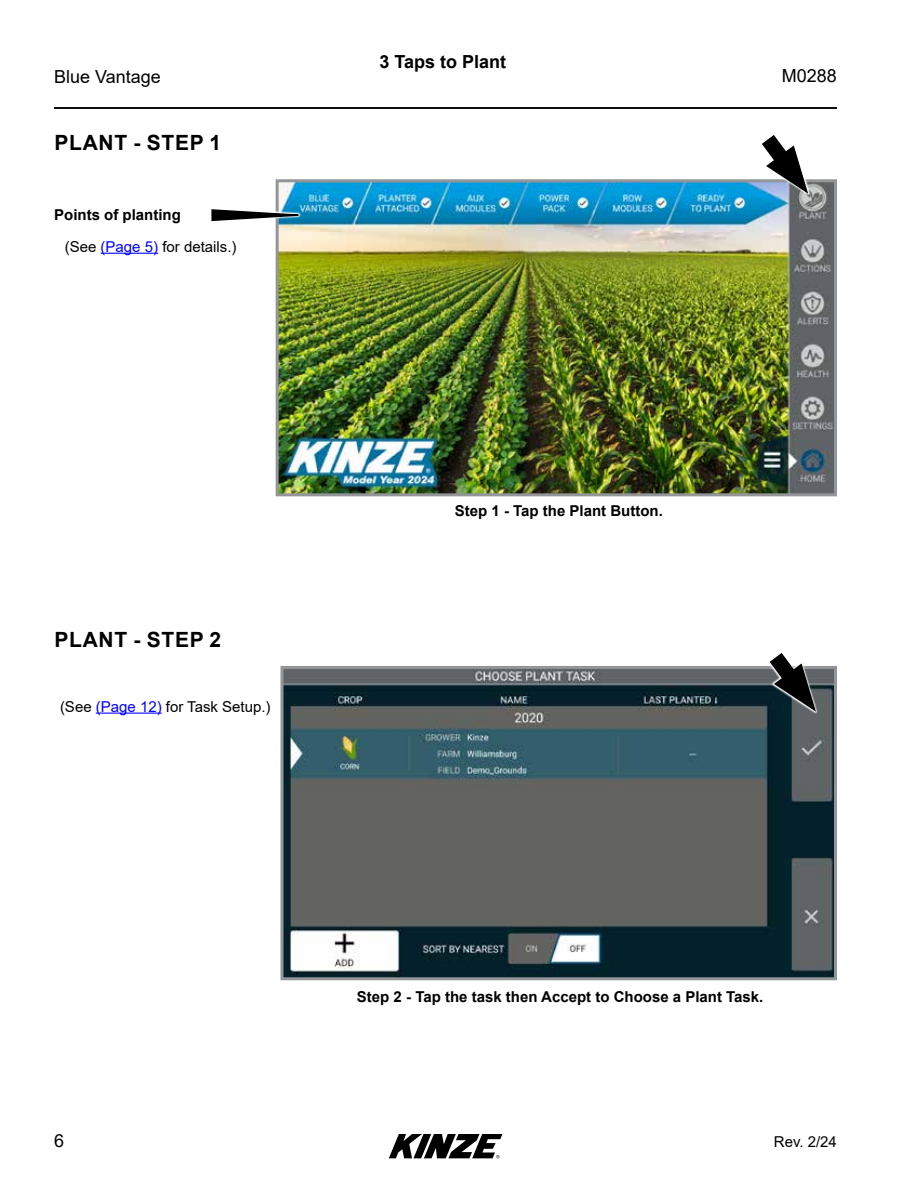
<style>
.page{position:relative;width:918px;height:1188px;background:#fff}
.page>*{position:absolute;margin:0;border:0;box-sizing:border-box;transform-origin:0 0}
.t1{font:700 21px "Arial";letter-spacing:.035em;color:#000}
.t2{font:18px "Arial";color:#000}
.t3{font:700 18px "Arial";color:#000}
.t4{font:700 15px "Arial";color:#000}
.t5{font:15px "Arial";color:#000}
.s1{color:#00f}
</style>
<div class="page">
<hr style="left:54px;top:107px;width:783px;height:2px;background:#000">
<svg style="left:389px;top:1134px;width:113px;height:24px"></svg>
<img style="left:280px;top:183px;width:553px;height:309px">
<div style="left:276px;top:179px;width:561px;height:317px;border:3px solid #939598"></div>
<img style="left:284px;top:670px;width:549px;height:306px">
<div style="left:280px;top:666px;width:557px;height:314px;border:3px solid #939598"></div>
<hr style="left:101px;top:253px;width:57px;height:1px;background:#00f">
<hr style="left:96px;top:713px;width:66px;height:1px;background:#00f">
<svg style="left:767px;top:712px;width:51px;height:2px"></svg>
<svg style="left:755px;top:653px;width:65px;height:59px"></svg>
<div style="left:209px;top:207px;width:92px;height:16px;background:#fff"></div>
<svg style="left:211px;top:208px;width:89px;height:14px"></svg>
<svg style="left:759px;top:194px;width:52px;height:2px"></svg>
<svg style="left:747px;top:135px;width:66px;height:59px"></svg>
<p class="t3" style="left:380px;top:49px;width:128px">3 Taps to Plant</p>
<p class="t2" style="left:54px;top:64px;width:108px">Blue Vantage</p>
<p class="t2" style="left:782px;top:63px;width:57px">M0288</p>
<h1 class="t1" style="left:54px;top:128px;width:168px">PLANT - STEP 1</h1>
<p class="t4" style="left:54px;top:204px;width:128px">Points of planting</p>
<p class="t5" style="left:65px;top:236px;width:173px">(See <span class="s1">(Page 5)</span> for details. )</p>
<h1 class="t1" style="left:54px;top:625px;width:168px">PLANT - STEP 2</h1>
<p class="t5" style="left:60px;top:696px;width:212px">(See <span class="s1">(Page 12)</span> for Task Setup. )</p>
<p class="t4" style="left:455px;top:500px;width:210px">Step 1 - Tap the Plant Button.</p>
<p class="t4" style="left:357px;top:987px;width:408px">Step 2 - Tap the task then Accept to Choose a Plant Task.</p>
<p class="t2" style="left:54px;top:1128px;width:12px">6</p>
<p class="t5" style="left:774px;top:1132px;width:65px">Rev. 2/24</p>
</div>
